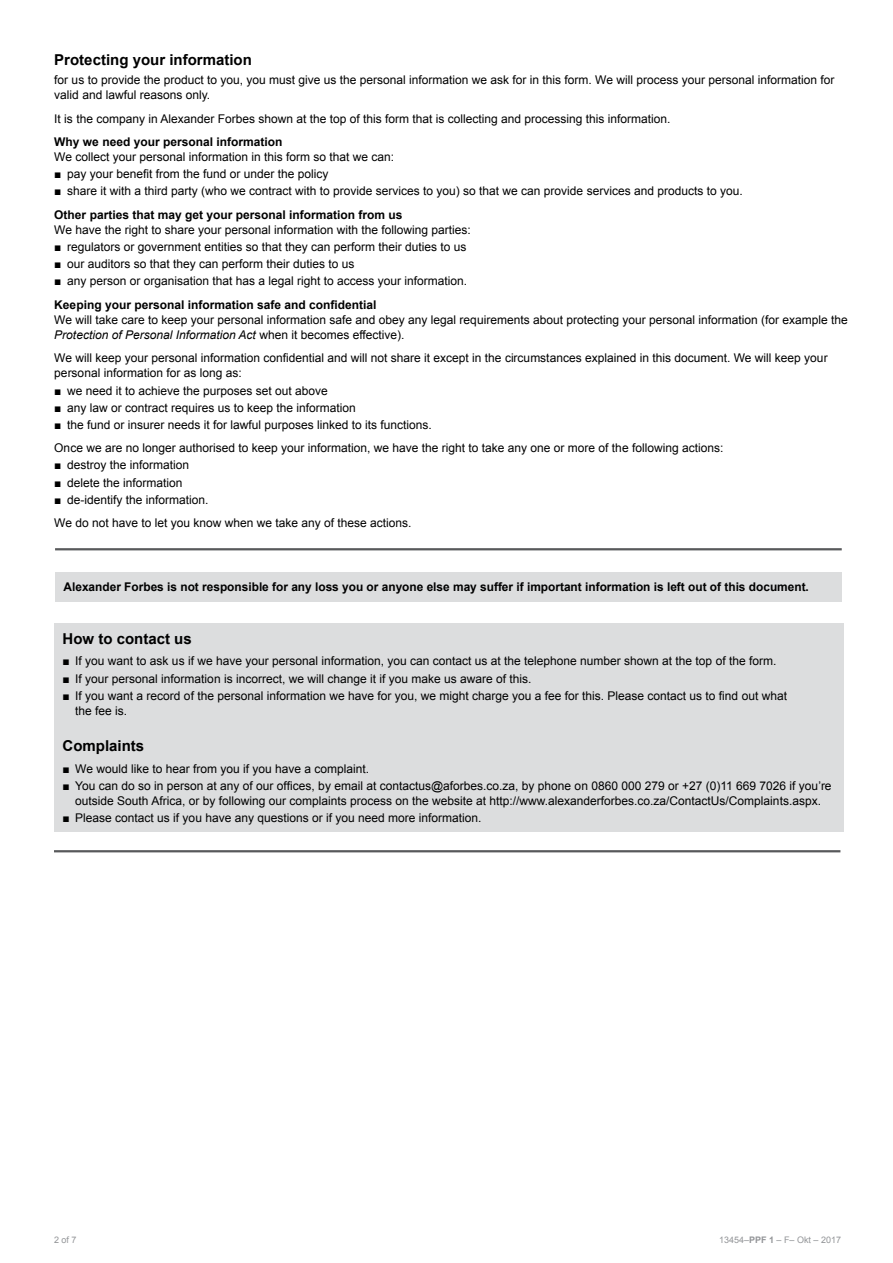
<style>
.page{position:relative;width:893px;height:1263px;background:#fff}
.page>*{position:absolute;margin:0;border:0;box-sizing:border-box;transform-origin:0 0}
.t1{font:700 15px "Arial";color:#000}
.t2{font:12px/15px "Arial";color:#000}
.t3{font:700 12px "Arial";color:#000}
.t4{font:9px "Arial";color:#939598}
.s1{font-style:italic}
.s2{font-weight:700}
</style>
<div class="page">
<hr style="left:55px;top:548px;width:787px;height:2px;background:#58595b">
<div style="left:54px;top:623px;width:789px;height:209px;background:#dcddde"></div>
<div style="left:55px;top:572px;width:787px;height:30px;background:#dcddde"></div>
<hr style="left:54px;top:850px;width:786px;height:2px;background:#58595b">
<p class="t1" style="left:54px;top:50px;width:199px">Protecting your information</p>
<p class="t2" style="left:54px;top:73px;width:782px">for us to provide the product to you, you must give us the personal information we ask for in this form. We will process your personal information for valid and lawful reasons only.</p>
<p class="t2" style="left:54px;top:111px;width:618px">It is the company in Alexander Forbes shown at the top of this form that is collecting and processing this information.</p>
<p class="t3" style="left:54px;top:134px;width:230px">Why we need your personal information</p>
<p class="t2" style="left:54px;top:150px;width:341px">We collect your personal information in this form so that we can:</p>
<p class="t2" style="left:54px;top:167px;width:276px">■ pay your benefit from the fund or under the policy</p>
<p class="t2" style="left:54px;top:184px;width:690px">■ share it with a third party (who we contract with to provide services to you) so that we can provide services and products to you.</p>
<p class="t3" style="left:54px;top:207px;width:350px">Other parties that may get your personal information from us</p>
<p class="t2" style="left:54px;top:222px;width:418px">We have the right to share your personal information with the following parties:</p>
<p class="t2" style="left:54px;top:239px;width:414px">■ regulators or government entities so that they can perform their duties to us</p>
<p class="t2" style="left:54px;top:257px;width:302px">■ our auditors so that they can perform their duties to us</p>
<p class="t2" style="left:54px;top:274px;width:414px">■ any person or organisation that has a legal right to access your information.</p>
<p class="t3" style="left:54px;top:297px;width:324px">Keeping your personal information safe and confidential</p>
<p class="t2" style="left:54px;top:312px;width:795px">We will take care to keep your personal information safe and obey any legal requirements about protecting your personal information (for example the<br><span class="s1">Protection of Personal Information Act</span> when it becomes effective).</p>
<p class="t2" style="left:54px;top:351px;width:775px">We will keep your personal information confidential and will not share it except in the circumstances explained in this document. We will keep your personal information for as long as:</p>
<p class="t2" style="left:54px;top:383px;width:275px">■ we need it to achieve the purposes set out above</p>
<p class="t2" style="left:54px;top:400px;width:303px">■ any law or contract requires us to keep the information</p>
<p class="t2" style="left:54px;top:413px;width:670px;line-height:23.5px">■ the fund or insurer needs it for lawful purposes linked to its functions.<br>Once we are no longer authorised to keep your information, we have the right to take any one or more of the following actions:</p>
<p class="t2" style="left:54px;top:458px;width:136px">■ destroy the information</p>
<p class="t2" style="left:54px;top:475px;width:130px">■ delete the information</p>
<p class="t2" style="left:54px;top:488px;width:359px;line-height:23.5px">■ de-identify the information.<br>We do not have to let you know when we take any of these actions.</p>
<p class="t3" style="left:64px;top:579px;width:747px">Alexander Forbes is not responsible for any loss you or anyone else may suffer if important information is left out of this document.</p>
<p class="t1" style="left:63px;top:629px;width:131px">How to contact us</p>
<p class="t2" style="left:63px;top:654px;width:715px">■ If you want to ask us if we have your personal information, you can contact us at the telephone number shown at the top of the form.</p>
<p class="t2" style="left:63px;top:671px;width:470px">■ If your personal information is incorrect, we will change it if you make us aware of this.</p>
<p class="t2" style="left:75px;top:688px;width:713px;text-indent:-13px">■ If you want a record of the personal information we have for you, we might charge you a fee for this. Please contact us to find out what the fee is.</p>
<p class="t1" style="left:63px;top:736px;width:83px">Complaints</p>
<p class="t2" style="left:63px;top:761px;width:308px">■ We would like to hear from you if you have a complaint.</p>
<p class="t2" style="left:63px;top:778px;width:771px;text-align:center">■ You can do so in person at any of our offices, by email at contactus@aforbes.co.za, by phone on 0860 000 279 or +27 (0)11 669 7026 if you’re outside South Africa, or by following our complaints process on the website at http://www.alexanderforbes.co.za/ContactUs/Complaints.aspx.</p>
<p class="t2" style="left:63px;top:810px;width:420px">■ Please contact us if you have any questions or if you need more information.</p>
<p class="t4" style="left:54px;top:1234px;width:24px">2 of 7</p>
<p class="t4" style="left:719px;top:1233px;width:124px">13454–<span class="s2">PPF 1</span> – F– Okt – 2017</p>
</div>
